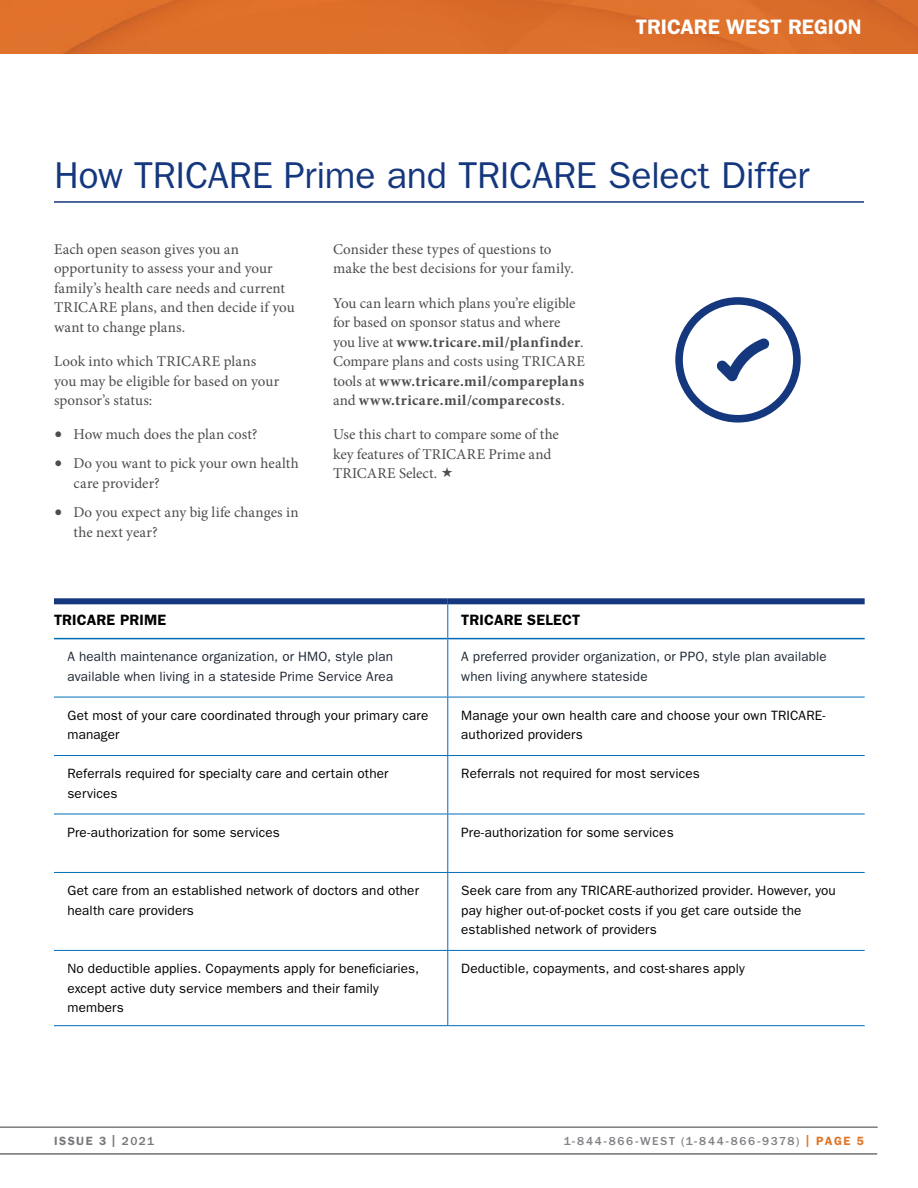
<style>
.page{position:relative;width:918px;height:1188px;background:#fff}
.page>*{position:absolute;margin:0;border:0;box-sizing:border-box;transform-origin:0 0}
.H1_-_Dark_Blue_Under{font:37.5px "ITC Franklin Gothic Std";letter-spacing:-.01em;color:#14377d}
.t1{font:600 21px "ITC Franklin Gothic Std";color:#fff}
.t2{font:15px/19.5px "Minion Pro";letter-spacing:.005em;color:#4d4d4f}
.H1_Cells_-_Black{font:600 15px "ITC Franklin Gothic Std";letter-spacing:.01em;color:#000}
.Body_Copy_-_Cells{font:13.5px/19.5px "ITC Franklin Gothic Std";letter-spacing:.01em;color:#000}
.Body_Copy_-_Cells-2{font:13.5px/19.5px "ITC Franklin Gothic Std";letter-spacing:.01em;color:#1f2835}
.t3{font:500 12px "ITC Franklin Gothic Std";letter-spacing:.135em;color:#808285}
.t4{font:600 12px "ITC Franklin Gothic Std";letter-spacing:.12em;color:#77787b}
.s1{font-size:21.75px}
.s2{font-weight:700}
.s3{font-weight:500}
.s4{font-weight:600;color:#e17325}
</style>
<div class="page">
<div style="left:0;top:0;width:918px;height:54px;background:#dd702b"></div>
<hr style="left:0;top:1154px;width:877px;height:1px;background:#808285">
<hr style="left:0;top:1127px;width:878px;height:1px;background:#808285">
<hr style="left:54px;top:201px;width:810px;height:2px;background:#14377d">
<svg style="left:54px;top:604px;width:811px;height:421px"></svg>
<svg style="left:54px;top:639px;width:393px;height:386px"></svg>
<hr style="left:448px;top:638px;width:417px;height:1px;background:#006bb6">
<hr style="left:54px;top:697px;width:394px;height:1px;background:#006bb6">
<hr style="left:448px;top:697px;width:417px;height:1px;background:#006bb6">
<hr style="left:54px;top:755px;width:394px;height:1px;background:#006bb6">
<hr style="left:448px;top:755px;width:417px;height:1px;background:#006bb6">
<hr style="left:54px;top:814px;width:394px;height:1px;background:#006bb6">
<hr style="left:448px;top:814px;width:417px;height:1px;background:#006bb6">
<hr style="left:54px;top:872px;width:394px;height:1px;background:#006bb6">
<hr style="left:448px;top:872px;width:417px;height:1px;background:#006bb6">
<hr style="left:54px;top:950px;width:394px;height:1px;background:#006bb6">
<hr style="left:448px;top:950px;width:417px;height:1px;background:#006bb6">
<hr style="left:54px;top:1025px;width:394px;height:1px;background:#006bb6">
<hr style="left:448px;top:1025px;width:417px;height:1px;background:#006bb6">
<hr style="left:447px;top:604px;width:1px;height:34px;background:#006bb6">
<hr style="left:447px;top:639px;width:1px;height:58px;background:#006bb6">
<hr style="left:447px;top:697px;width:1px;height:58px;background:#006bb6">
<hr style="left:447px;top:756px;width:1px;height:58px;background:#006bb6">
<hr style="left:447px;top:814px;width:1px;height:58px;background:#006bb6">
<hr style="left:447px;top:873px;width:1px;height:77px;background:#006bb6">
<hr style="left:447px;top:951px;width:1px;height:74px;background:#006bb6">
<div style="left:54px;top:598px;width:394px;height:6px;background:#14377d"></div>
<div style="left:448px;top:598px;width:417px;height:6px;background:#14377d"></div>
<hr style="left:54px;top:638px;width:394px;height:1px;background:#006bb6">
<svg style="left:675px;top:297px;width:126px;height:126px"></svg>
<h2 class="t1" style="left:636px;top:15px;width:227px">TRICARE WEST REGION</h2>
<p class="H1_-_Dark_Blue_Under" style="left:54px;top:153px;width:757px">How TRICARE Prime and TRICARE Select Differ</p>
<p class="t2" style="left:54px;top:239px;width:242px">Each open season gives you an opportunity to assess your and your family’s health care needs and current<br>TRICARE plans, and then decide if you want to change plans.</p>
<p class="t2" style="left:54px;top:352px;width:227px">Look into which TRICARE plans you may be eligible for based on your sponsor’s status:</p>
<p class="t2" style="left:54px;top:425px;width:205px"><span class="s1">•</span> How much does the plan cost?</p>
<p class="t2" style="left:74px;top:454px;width:227px;text-indent:-20px"><span class="s1">•</span> Do you want to pick your own health care provider?</p>
<p class="t2" style="left:74px;top:503px;width:227px;text-indent:-20px"><span class="s1">•</span> Do you expect any big life changes in the next year?</p>
<p class="t2" style="left:333px;top:239px;width:242px">Consider these types of questions to make the best decisions for your family.</p>
<p class="t2" style="left:333px;top:293px;width:254px">You can learn which plans you’re eligible for based on sponsor status and where you live at <span class="s2">www.tricare.mil/planfinder</span>.<br>Compare plans and costs using TRICARE tools at <span class="s2">www.tricare.mil/compareplans </span>and <span class="s2">www.tricare.mil/comparecosts</span>.</p>
<p class="t2" style="left:333px;top:425px;width:227px">Use this chart to compare some of the key features of TRICARE Prime and<br>TRICARE Select.</p>
<p class="H1_Cells_-_Black" style="left:54px;top:611px;width:114px">TRICARE PRIME</p>
<p class="H1_Cells_-_Black" style="left:461px;top:611px;width:121px">TRICARE SELECT</p>
<p class="Body_Copy_-_Cells-2" style="left:68px;top:647px;width:327px">A health maintenance organization, or HMO, style plan available when living in a stateside Prime Service Area</p>
<p class="Body_Copy_-_Cells-2" style="left:461px;top:647px;width:367px">A preferred provider organization, or PPO, style plan available when living anywhere stateside</p>
<p class="Body_Copy_-_Cells" style="left:68px;top:706px;width:362px">Get most of your care coordinated through your primary care manager</p>
<p class="Body_Copy_-_Cells" style="left:461px;top:706px;width:366px">Manage your own health care and choose your own TRICARE&shy;authorized providers</p>
<p class="Body_Copy_-_Cells" style="left:68px;top:764px;width:323px">Referrals required for specialty care and certain other services</p>
<p class="Body_Copy_-_Cells" style="left:461px;top:764px;width:240px">Referrals not required for most services</p>
<p class="Body_Copy_-_Cells" style="left:68px;top:823px;width:214px">Pre-authorization for some services</p>
<p class="Body_Copy_-_Cells" style="left:461px;top:823px;width:214px">Pre-authorization for some services</p>
<p class="Body_Copy_-_Cells" style="left:68px;top:881px;width:353px">Get care from an established network of doctors and other health care providers</p>
<p class="Body_Copy_-_Cells" style="left:461px;top:881px;width:376px">Seek care from any TRICARE-authorized provider. However, you pay higher out-of-pocket costs if you get care outside the established network of providers</p>
<p class="Body_Copy_-_Cells" style="left:68px;top:959px;width:353px">No deductible applies. Copayments apply for beneficiaries, except active duty service members and their family members</p>
<p class="Body_Copy_-_Cells" style="left:461px;top:959px;width:285px">Deductible, copayments, and cost-shares apply</p>
<p class="t4" style="left:54px;top:1134px;width:102px">ISSUE 3 | <span class="s3">2021</span></p>
<p class="t3" style="left:564px;top:1134px;width:302px">1-844-866-WEST (1-844-866-9378) <span class="s4">| PAGE 5</span></p>
</div>
